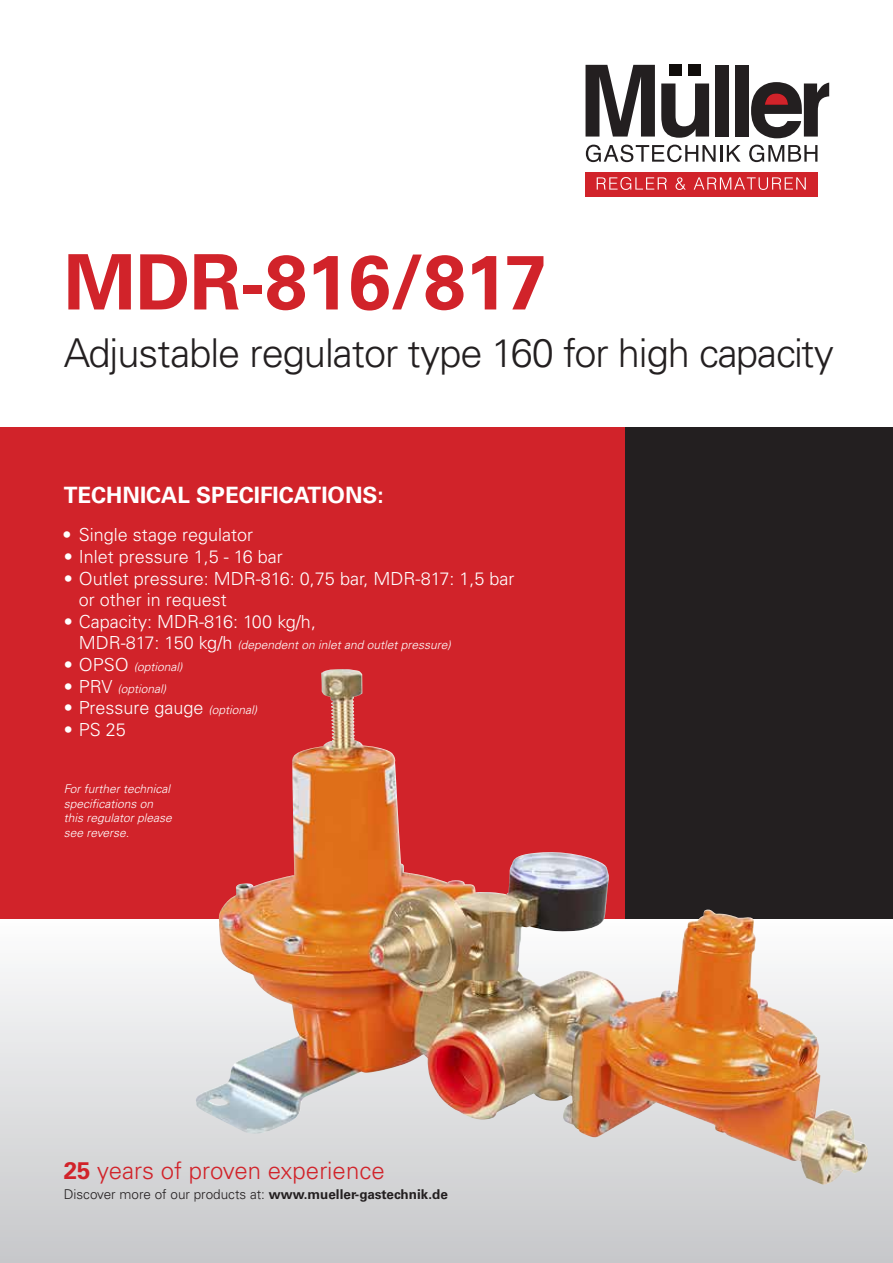
<style>
.page{position:relative;width:893px;height:1263px;background:#fff}
.page>*{position:absolute;margin:0;border:0;box-sizing:border-box;transform-origin:0 0}
.t1{font:700 76.5px "Univers LT Std";letter-spacing:-.01em;color:#d1232a}
.t2{font:300 39.75px "Univers LT Std";letter-spacing:-.025em;color:#231f20}
.t3{font:300 24px "Univers LT Std";color:#d1232a}
.t4{font:700 22.5px "Univers LT Std";color:#fff}
.t5{font:300 18px/21.6px "Univers LT Std";color:#fff}
.t6{font:300 13.5px "Univers LT Std";color:#231f20}
.t7{font:italic 300 12px/14.4px "Univers LT Std";color:#fff}
.s1{font-weight:700}
.s2{font-style:normal;font-size:18px}
.s3{font-style:italic;font-size:12px}
</style>
<div class="page">
<img style="left:0;top:918px;width:893px;height:345px">
<div style="left:0;top:427px;width:625px;height:491px;background:#d1232a"></div>
<div style="left:625px;top:427px;width:268px;height:491px;background:#231f20"></div>
<img style="left:196px;top:670px;width:205px;height:464px">
<svg style="left:585px;top:65px;width:70px;height:72px"></svg>
<div style="left:669px;top:64px;width:13px;height:11px;background:#100d0b"></div>
<div style="left:689px;top:64px;width:12px;height:11px;background:#100d0b"></div>
<svg style="left:661px;top:84px;width:48px;height:54px"></svg>
<div style="left:715px;top:65px;width:14px;height:72px;background:#231f20"></div>
<div style="left:735px;top:65px;width:14px;height:72px;background:#231f20"></div>
<svg style="left:751px;top:82px;width:78px;height:56px"></svg>
<div style="left:585px;top:172px;width:233px;height:24px;background:#d1232a"></div>
<svg style="left:597px;top:177px;width:70px;height:13px"></svg>
<svg style="left:675px;top:177px;width:11px;height:13px"></svg>
<svg style="left:694px;top:177px;width:112px;height:13px"></svg>
<svg style="left:586px;top:145px;width:130px;height:17px"></svg>
<hr style="left:720px;top:145px;width:3px;height:17px;background:#231f20">
<svg style="left:727px;top:145px;width:14px;height:17px"></svg>
<svg style="left:749px;top:145px;width:68px;height:17px"></svg>
<h1 class="t1" style="left:64px;top:238px;width:485px">MDR-816/817</h1>
<h2 class="t2" style="left:64px;top:329px;width:772px">Adjustable regulator type 160 for high capacity</h2>
<p class="t4" style="left:64px;top:482px;width:322px">TECHNICAL SPECIFICATIONS:</p>
<p class="t5" style="left:64px;top:524px;width:191px"><span class="s1">•</span> Single stage regulator</p>
<p class="t5" style="left:64px;top:546px;width:221px">• Inlet pressure 1,5 - 16 bar</p>
<p class="t5" style="left:79px;top:567px;width:437px;text-indent:-15px">• Outlet pressure: MDR-816: 0,75 bar, MDR-817: 1,5 bar or other in request</p>
<p class="t5" style="left:64px;top:611px;width:254px">• Capacity: MDR-816: 100 kg/h,</p>
<p class="t7" style="left:79px;top:638px;width:373px"><span class="s2">MDR-817: 150 kg/h</span> (dependent on inlet and outlet pressure)</p>
<p class="t7" style="left:64px;top:660px;width:120px"><span class="s2">• OPSO</span> (optional)</p>
<p class="t7" style="left:64px;top:681px;width:104px"><span class="s2">• PRV</span> (optional)</p>
<p class="t5" style="left:64px;top:697px;width:195px">• Pressure gauge <span class="s3">(optional)</span></p>
<p class="t5" style="left:64px;top:719px;width:64px">• PS 25</p>
<p class="t7" style="left:64px;top:782px;width:110px">For further technical specifications on this regulator please see reverse.</p>
<h3 class="t3" style="left:64px;top:1156px;width:322px"><span class="s1">25</span> years of proven experience</h3>
<p class="t6" style="left:64px;top:1186px;width:386px">Discover more of our products at: <span class="s1">www.mueller-gastechnik.de</span></p>
</div>
